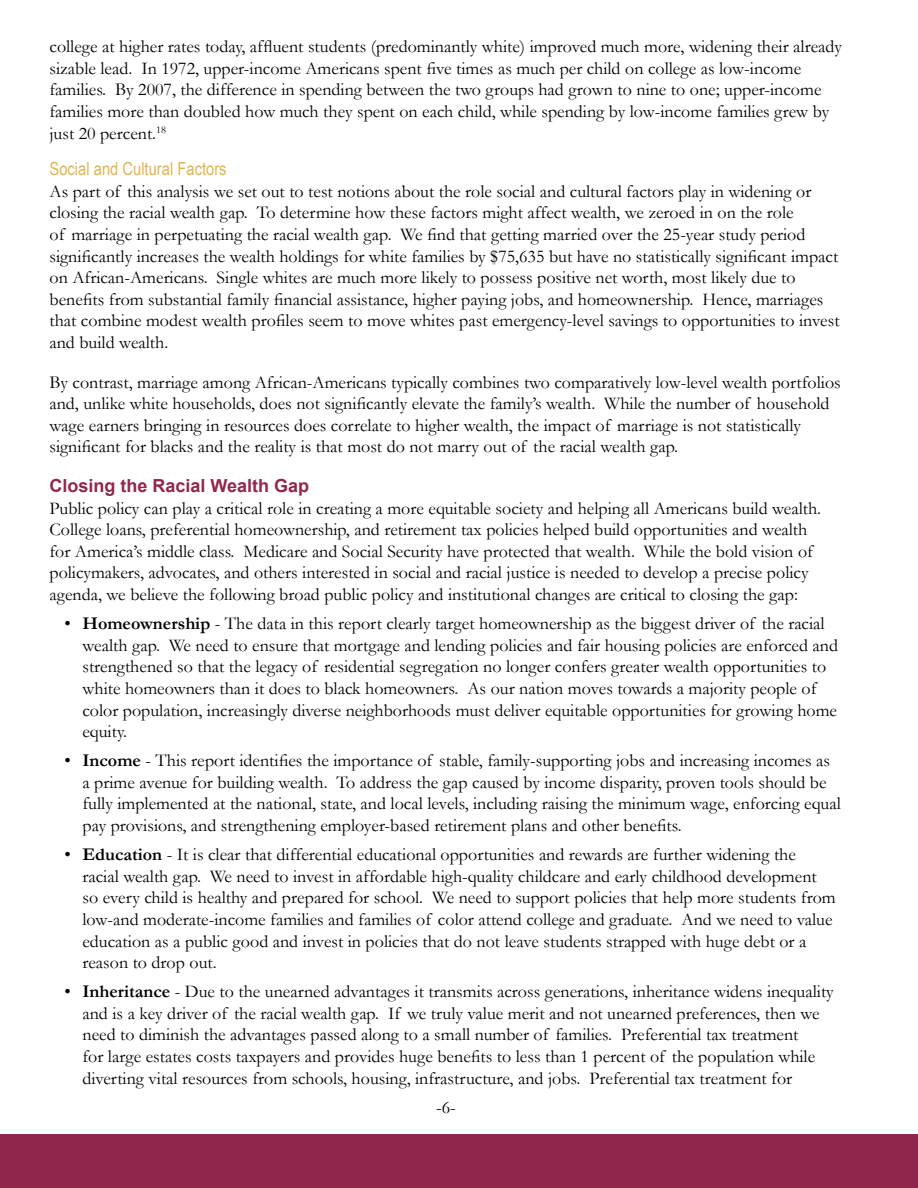
<style>
.page{position:relative;width:918px;height:1188px;background:#fff}
.page>*{position:absolute;margin:0;border:0;box-sizing:border-box;transform-origin:0 0}
.t1{font:18px/21.6px "Garamond";color:#000}
.t2{font:700 18px "Arial";color:#91274e}
.t3{font:18px "Arial Narrow";color:#e1b44e}
.s1{font-weight:700}
</style>
<div class="page">
<div style="left:0;top:1134px;width:918px;height:54px;background:#91274e"></div>
<p class="t1" style="left:50px;top:35px;width:794px">college at higher rates today, affluent students (predominantly white) improved much more, widening their already sizable lead. In 1972, upper-income Americans spent five times as much per child on college as low-income families. By 2007, the difference in spending between the two groups had grown to nine to one; upper-income families more than doubled how much they spent on each child, while spending by low-income families grew by just 20 percent.<sup>18</sup></p>
<p class="t3" style="left:49px;top:156px;width:179px">Social and Cultural Factors</p>
<p class="t1" style="left:49px;top:180px;width:792px">As part of this analysis we set out to test notions about the role social and cultural factors play in widening or closing the racial wealth gap. To determine how these factors might affect wealth, we zeroed in on the role<br>of marriage in perpetuating the racial wealth gap. We find that getting married over the 25-year study period significantly increases the wealth holdings for white families by $75,635 but have no statistically significant impact on African-Americans. Single whites are much more likely to possess positive net worth, most likely due to benefits from substantial family financial assistance, higher paying jobs, and homeownership. Hence, marriages that combine modest wealth profiles seem to move whites past emergency-level savings to opportunities to invest and build wealth.</p>
<p class="t1" style="left:49px;top:371px;width:793px">By contrast, marriage among African-Americans typically combines two comparatively low-level wealth portfolios and, unlike white households, does not significantly elevate the family’s wealth. While the number of household wage earners bringing in resources does correlate to higher wealth, the impact of marriage is not statistically significant for blacks and the reality is that most do not marry out of the racial wealth gap.</p>
<p class="t2" style="left:49px;top:474px;width:261px">Closing the Racial Wealth Gap</p>
<p class="t1" style="left:49px;top:497px;width:773px">Public policy can play a critical role in creating a more equitable society and helping all Americans build wealth.<br>College loans, preferential homeownership, and retirement tax policies helped build opportunities and wealth for America’s middle class. Medicare and Social Security have protected that wealth. While the bold vision of policymakers, advocates, and others interested in social and racial justice is needed to develop a precise policy agenda, we believe the following broad public policy and institutional changes are critical to closing the gap:</p>
<p class="t1" style="left:82px;top:612px;width:757px;text-indent:-18px">• <span class="s1">Homeownership</span> - The data in this report clearly target homeownership as the biggest driver of the racial wealth gap. We need to ensure that mortgage and lending policies and fair housing policies are enforced and strengthened so that the legacy of residential segregation no longer confers greater wealth opportunities to white homeowners than it does to black homeowners. As our nation moves towards a majority people of color population, increasingly diverse neighborhoods must deliver equitable opportunities for growing home equity.</p>
<p class="t1" style="left:82px;top:749px;width:760px;text-indent:-18px">• <span class="s1">Income</span> - This report identifies the importance of stable, family-supporting jobs and increasing incomes as a prime avenue for building wealth. To address the gap caused by income disparity, proven tools should be fully implemented at the national, state, and local levels, including raising the minimum wage, enforcing equal pay provisions, and strengthening employer-based retirement plans and other benefits.</p>
<p class="t1" style="left:82px;top:843px;width:755px;text-indent:-18px">• <span class="s1">Education</span> - It is clear that differential educational opportunities and rewards are further widening the racial wealth gap. We need to invest in affordable high-quality childcare and early childhood development so every child is healthy and prepared for school. We need to support policies that help more students from low-and moderate-income families and families of color attend college and graduate. And we need to value education as a public good and invest in policies that do not leave students strapped with huge debt or a reason to drop out.</p>
<p class="t1" style="left:82px;top:980px;width:753px;text-indent:-18px">• <span class="s1">Inheritance</span> - Due to the unearned advantages it transmits across generations, inheritance widens inequality and is a key driver of the racial wealth gap. If we truly value merit and not unearned preferences, then we need to diminish the advantages passed along to a small number of families. Preferential tax treatment<br>for large estates costs taxpayers and provides huge benefits to less than 1 percent of the population while diverting vital resources from schools, housing, infrastructure, and jobs. Preferential tax treatment for</p>
<p class="t1" style="left:436px;top:1096px;width:21px">-6-</p>
</div>
